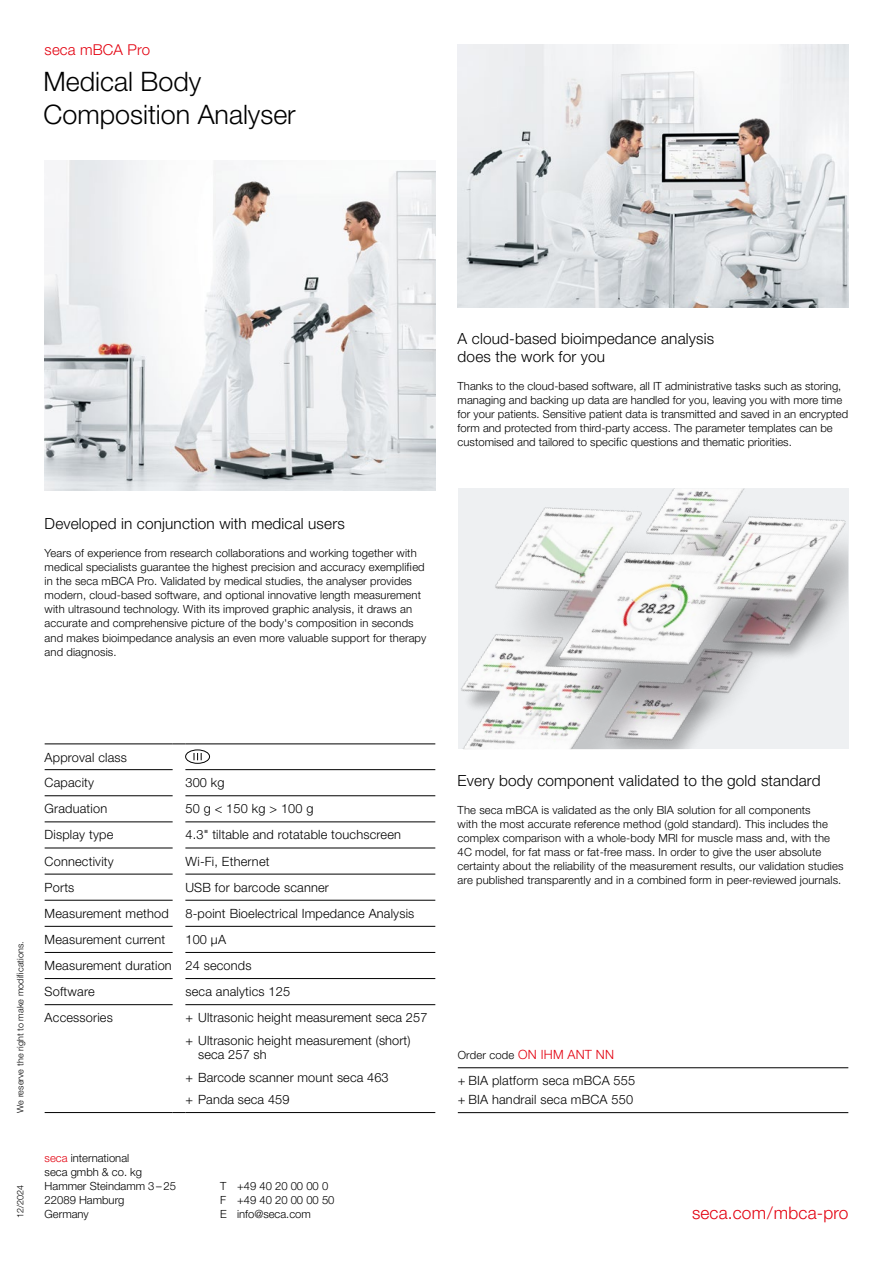
<style>
.page{position:relative;width:893px;height:1263px;background:#fff}
.page>*{position:absolute;margin:0;border:0;box-sizing:border-box;transform-origin:0 0}
.t1{font:300 26.85px/32.8px "secaglobal";color:#000}
.t2{font:300 17.25px "secaglobal";letter-spacing:.01em;color:#e3000f}
.t3{font:300 15.3px/18px "secaglobal";letter-spacing:.01em;color:#000}
.t4{font:300 15px "secaglobal";letter-spacing:.01em;color:#e3000f}
.t5{font:300 12.75px/26.1px "secaglobal";letter-spacing:.015em;color:#000}
.t6{font:300 11.25px/14.1px "secaglobal";letter-spacing:.01em;color:#000}
.t7{font:300 9px "secaglobal";letter-spacing:.01em;color:#000}
.s1{color:#e3000f}
.s2{font-size:11.25px}
</style>
<div class="page">
<hr style="left:458px;top:1067px;width:390px;height:1px;background:#000">
<hr style="left:458px;top:1112px;width:390px;height:1px;background:#000">
<hr style="left:45px;top:744px;width:128px;height:1px;background:#000">
<svg style="left:173px;top:744px;width:12px;height:1px"></svg>
<hr style="left:185px;top:744px;width:250px;height:1px;background:#000">
<hr style="left:45px;top:769px;width:128px;height:1px;background:#000">
<hr style="left:185px;top:769px;width:250px;height:1px;background:#000">
<hr style="left:45px;top:795px;width:128px;height:1px;background:#000">
<hr style="left:185px;top:795px;width:250px;height:1px;background:#000">
<hr style="left:45px;top:822px;width:128px;height:1px;background:#000">
<hr style="left:185px;top:822px;width:250px;height:1px;background:#000">
<hr style="left:45px;top:848px;width:128px;height:1px;background:#000">
<hr style="left:185px;top:848px;width:250px;height:1px;background:#000">
<hr style="left:45px;top:874px;width:128px;height:1px;background:#000">
<hr style="left:185px;top:874px;width:250px;height:1px;background:#000">
<hr style="left:45px;top:900px;width:128px;height:1px;background:#000">
<hr style="left:185px;top:900px;width:250px;height:1px;background:#000">
<hr style="left:45px;top:926px;width:128px;height:1px;background:#000">
<hr style="left:185px;top:926px;width:250px;height:1px;background:#000">
<hr style="left:45px;top:952px;width:128px;height:1px;background:#000">
<hr style="left:185px;top:952px;width:250px;height:1px;background:#000">
<hr style="left:45px;top:978px;width:128px;height:1px;background:#000">
<hr style="left:185px;top:978px;width:250px;height:1px;background:#000">
<hr style="left:45px;top:1004px;width:128px;height:1px;background:#000">
<hr style="left:185px;top:1004px;width:250px;height:1px;background:#000">
<hr style="left:45px;top:1112px;width:128px;height:1px;background:#000">
<svg style="left:173px;top:1112px;width:12px;height:1px"></svg>
<hr style="left:185px;top:1112px;width:250px;height:1px;background:#000">
<div style="left:185px;top:750px;width:25px;height:13px;border:1px solid #000;border-radius:50%"></div>
<svg style="left:194px;top:753px;width:8px;height:7px"></svg>
<img style="left:458px;top:488px;width:390px;height:261px">
<img style="left:45px;top:161px;width:390px;height:329px">
<img style="left:458px;top:45px;width:390px;height:262px">
<h3 class="t4" style="left:45px;top:41px;width:107px">seca mBCA Pro</h3>
<h1 class="t1" style="left:44px;top:66px;width:254px">Medical Body<br>Composition Analyser</h1>
<h3 class="t3" style="left:45px;top:515px;width:302px">Developed in conjunction with medical users</h3>
<p class="t6" style="left:45px;top:546px;width:383px">Years of experience from research collaborations and working together with medical specialists guarantee the highest precision and accuracy exemplified in the seca mBCA Pro. Validated by medical studies, the analyser provides modern, cloud-based software, and optional innovative length measurement with ultrasound technology. With its improved graphic analysis, it draws an accurate and comprehensive picture of the body's composition in seconds and makes bioimpedance analysis an even more valuable support for therapy and diagnosis.</p>
<h3 class="t3" style="left:458px;top:329px;width:258px">A cloud-based bioimpedance analysis does the work for you</h3>
<p class="t6" style="left:458px;top:379px;width:392px">Thanks to the cloud-based software, all IT administrative tasks such as storing, managing and backing up data are handled for you, leaving you with more time for your patients. Sensitive patient data is transmitted and saved in an encrypted form and protected from third-party access. The parameter templates can be customised and tailored to specific questions and thematic priorities.</p>
<p class="t7" style="left:15px;top:1113px;width:173px;rotate:-90deg">We reserve the right to make modifications.</p>
<p class="t7" style="left:15px;top:1218px;width:35px;rotate:-90deg">12/2024</p>
<p class="t5" style="left:45px;top:744px;width:84px">Approval class<br>Capacity</p>
<p class="t5" style="left:185px;top:770px;width:41px">300 kg</p>
<p class="t5" style="left:45px;top:796px;width:64px">Graduation</p>
<p class="t5" style="left:185px;top:796px;width:130px">50 g &lt; 150 kg &gt; 100 g</p>
<p class="t5" style="left:45px;top:822px;width:70px">Display type</p>
<p class="t5" style="left:185px;top:822px;width:217px">4.3" tiltable and rotatable touchscreen</p>
<p class="t5" style="left:45px;top:848px;width:71px">Connectivity</p>
<p class="t5" style="left:185px;top:848px;width:86px">Wi-Fi, Ethernet</p>
<p class="t5" style="left:45px;top:874px;width:31px">Ports</p>
<p class="t5" style="left:185px;top:874px;width:145px">USB for barcode scanner</p>
<p class="t5" style="left:45px;top:900px;width:126px">Measurement method</p>
<p class="t5" style="left:185px;top:900px;width:230px">8-point Bioelectrical Impedance Analysis</p>
<p class="t5" style="left:45px;top:926px;width:122px">Measurement current</p>
<p class="t5" style="left:45px;top:926px;width:208px;text-indent:141px">100 µA<br>Measurement duration 24 seconds<br>Software</p>
<p class="t5" style="left:185px;top:979px;width:106px">seca analytics 125</p>
<p class="t5" style="left:45px;top:1005px;width:70px">Accessories</p>
<p class="t5" style="left:185px;top:1007px;width:244px;line-height:22.5px">+ Ultrasonic height measurement seca 257 + Ultrasonic height measurement (short)</p>
<p class="t5" style="left:185px;top:1043px;width:205px;line-height:22.5px;text-indent:13px">seca 257 sh<br>+ Barcode scanner mount seca 463 + Panda seca 459</p>
<p class="t6" style="left:45px;top:1151px;width:133px"><span class="s1">seca</span> international<br>seca gmbh &amp; co. kg<br>Hammer Steindamm 3 – 25<br>22089 Hamburg<br>Germany</p>
<p class="t6" style="left:220px;top:1179px;width:116px">T +49 40 20 00 00 0<br>F +49 40 20 00 00 50<br>E info@seca.com</p>
<h3 class="t3" style="left:458px;top:771px;width:364px">Every body component validated to the gold standard</h3>
<p class="t6" style="left:458px;top:803px;width:387px">The seca mBCA is validated as the only BIA solution for all components<br>with the most accurate reference method (gold standard). This includes the complex comparison with a whole-body MRI for muscle mass and, with the 4C model, for fat mass or fat-free mass. In order to give the user absolute certainty about the reliability of the measurement results, our validation studies are published transparently and in a combined form in peer-reviewed journals.</p>
<p class="t5" style="left:458px;top:1042px;width:179px"><span class="s2">Order code</span> <span class="s1">ON IHM ANT NN<br></span>+ BIA platform seca mBCA 555</p>
<p class="t5" style="left:458px;top:1087px;width:177px">+ BIA handrail seca mBCA 550</p>
<h2 class="t2" style="left:692px;top:1202px;width:158px">seca.com/mbca-pro</h2>
</div>
